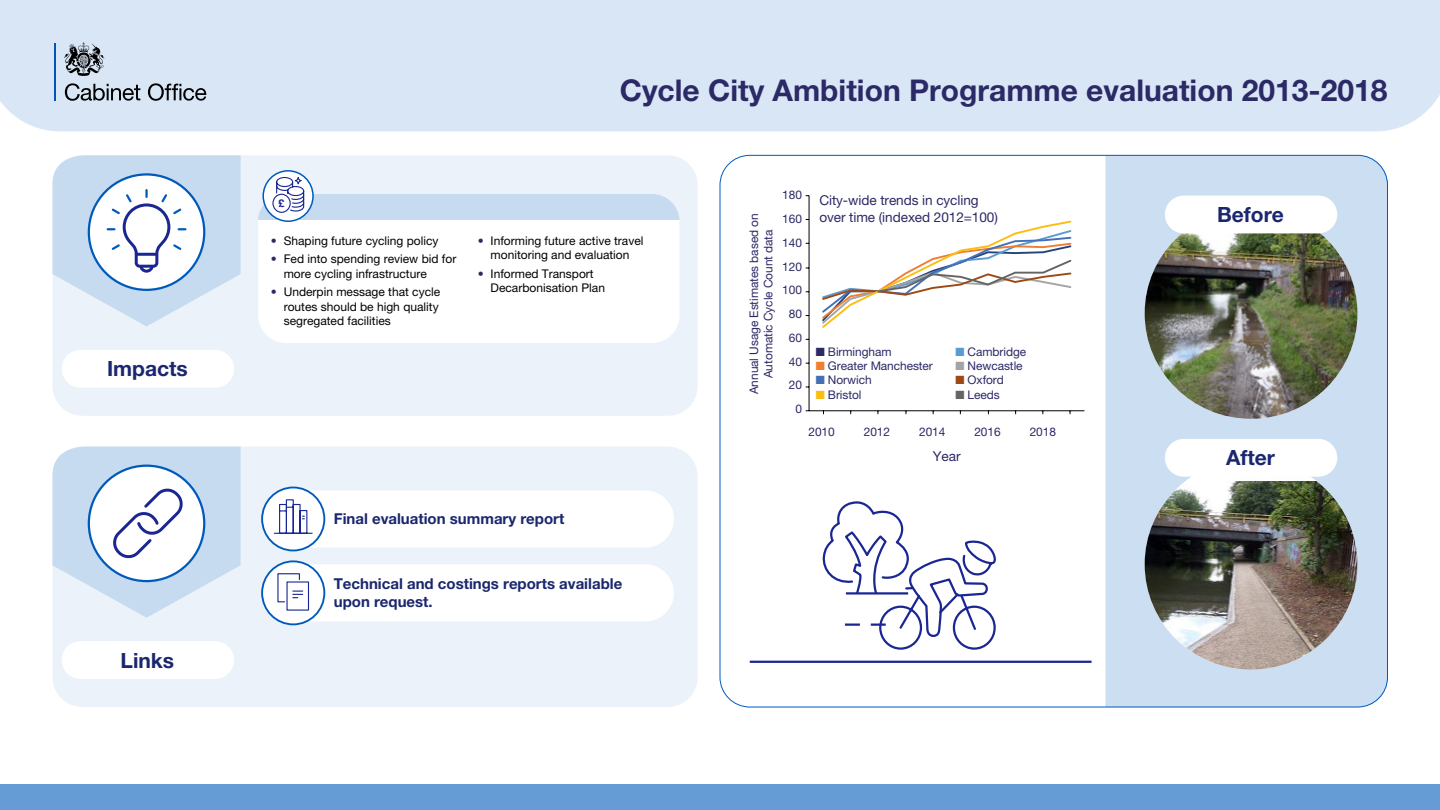
<style>
.page{position:relative;width:1440px;height:810px;background:#fff}
.page>*{position:absolute;margin:0;border:0;box-sizing:border-box;transform-origin:0 0}
.t1{font:700 30px "Helvetica Neue LT Pro";color:#2b2966}
.t2{font:700 21px "Helvetica Neue LT Pro";color:#1a276e}
.t3{font:700 15px/18px "Helvetica Neue LT Pro";color:#1a276e}
.t4{font:13.58px/17px "Helvetica Neue LT Pro";letter-spacing:-.005em;color:#2b2966}
.t5{font:12px/14.4px "Helvetica Neue LT Pro";color:#000}
.t6{font:11.93px/14.2px "Helvetica Neue LT Pro";letter-spacing:-.005em;color:#2b2966;text-align:center}
.t7{font:700 10.5px "Helvetica Neue LT Pro";color:#1a2792}
.s1{color:#2b2966}
.s2{color:#ee7e31}
.s3{color:#4470b6}
.s4{color:#fcbe0e}
.s5{color:#5a9bd4}
.s6{color:#a5a4a4}
.s7{color:#9d4916}
.s8{color:#636463}
</style>
<div class="page">
<div style="left:1106px;top:155px;width:282px;height:552px;background:#ccdef1"></div>
<div style="left:0;top:0;width:1440px;height:132px;background:#d9e6f5"></div>
<div style="left:53px;top:155px;width:645px;height:261px;background:#ebf2fa;border-radius:30px"></div>
<div style="left:53px;top:447px;width:645px;height:260px;background:#ebf2fa;border-radius:30px"></div>
<div style="left:62px;top:350px;width:172px;height:38px;background:#fff;border-radius:19px"></div>
<div style="left:62px;top:641px;width:172px;height:38px;background:#fff;border-radius:19px"></div>
<div style="left:0;top:785px;width:1440px;height:25px;background:#669cd6"></div>
<div style="left:268px;top:490px;width:406px;height:58px;background:#fff;border-radius:29px"></div>
<div style="left:268px;top:564px;width:406px;height:58px;background:#fff;border-radius:29px"></div>
<div style="left:262px;top:561px;width:62px;height:63px;background:#fff;border-radius:50%"></div>
<div style="left:261px;top:560px;width:64px;height:65px;border:2px solid #005abb;border-radius:50%"></div>
<div style="left:262px;top:487px;width:62px;height:63px;background:#fff;border-radius:50%"></div>
<div style="left:261px;top:487px;width:64px;height:64px;border:2px solid #005abb;border-radius:50%"></div>
<svg style="left:273px;top:499px;width:40px;height:35px"></svg>
<svg style="left:277px;top:573px;width:33px;height:38px"></svg>
<img style="left:1145px;top:208px;width:212px;height:211px">
<img style="left:1145px;top:459px;width:212px;height:211px">
<div style="left:1165px;top:196px;width:172px;height:37px;background:#fff;border-radius:19px"></div>
<div style="left:1165px;top:439px;width:172px;height:38px;background:#fff;border-radius:19px"></div>
<hr style="left:750px;top:661px;width:342px;height:2px;background:#1a2792">
<div style="left:258px;top:194px;width:422px;height:149px;background:#fff;border-radius:28px"></div>
<svg style="left:53px;top:155px;width:188px;height:171px"></svg>
<svg style="left:263px;top:171px;width:50px;height:50px"></svg>
<div style="left:262px;top:170px;width:52px;height:52px;border:2px solid #005abb;border-radius:50%"></div>
<svg style="left:258px;top:176px;width:422px;height:44px"></svg>
<div style="left:295px;top:177px;width:7px;height:7px;border:1px solid #1a2792;border-radius:50%"></div>
<svg style="left:53px;top:446px;width:188px;height:172px"></svg>
<hr style="left:54px;top:43px;width:2px;height:57px;background:#0055b8">
<svg style="left:65px;top:83px;width:75px;height:18px"></svg>
<svg style="left:148px;top:83px;width:58px;height:18px"></svg>
<svg style="left:64px;top:43px;width:41px;height:33px"></svg>
<hr style="left:809px;top:196px;width:1px;height:215px;background:#020203">
<hr style="left:809px;top:410px;width:275px;height:1px;background:#020203">
<svg style="left:820px;top:220px;width:253px;height:430px"></svg>
<h2 class="t2" style="left:107px;top:356px;width:82px">Impacts</h2>
<h2 class="t2" style="left:121px;top:647px;width:55px">Links</h2>
<h1 class="t1" style="left:620px;top:72px;width:769px">Cycle City Ambition Programme evaluation 2013-2018</h1>
<p class="t7" style="left:279px;top:197px;width:7px">£</p>
<p class="t5" style="left:271px;top:233px;width:169px"><span class="s1">•</span> Shaping future cycling policy</p>
<p class="t5" style="left:284px;top:252px;width:174px;text-indent:-13px"><span class="s1">•</span> Fed into spending review bid for more cycling infrastructure</p>
<p class="t5" style="left:284px;top:285px;width:158px;text-indent:-13px"><span class="s1">•</span> Underpin message that cycle routes should be high quality segregated facilities</p>
<p class="t5" style="left:478px;top:233px;width:167px;text-align:center"><span class="s1">•</span> Informing future active travel monitoring and evaluation</p>
<p class="t5" style="left:491px;top:266px;width:116px;text-indent:-13px"><span class="s1">•</span> Informed Transport<br>Decarbonisation Plan</p>
<p class="t6" style="left:747px;top:394px;width:182px;rotate:-90deg">Annual Usage Estimates based on<br>Automatic Cycle Count data</p>
<p class="t6" style="left:782px;top:188px;width:21px">180</p>
<p class="t6" style="left:782px;top:212px;width:21px">160</p>
<p class="t6" style="left:782px;top:235px;width:21px">140</p>
<p class="t6" style="left:782px;top:259px;width:21px">120</p>
<p class="t6" style="left:782px;top:283px;width:21px">100</p>
<p class="t6" style="left:789px;top:330px;width:15px">60</p>
<p class="t6" style="left:789px;top:307px;width:15px">80</p>
<p class="t6" style="left:789px;top:354px;width:15px">40</p>
<p class="t6" style="left:789px;top:378px;width:15px">20</p>
<p class="t6" style="left:795px;top:402px;width:8px">0</p>
<p class="t4" style="left:819px;top:192px;width:180px">City-wide trends in cycling over time (indexed 2012=100)</p>
<p class="t6" style="left:816px;top:344px;width:77px">■ Birmingham</p>
<p class="t6" style="left:816px;top:359px;width:119px"><span class="s2">■</span> Greater Manchester</p>
<p class="t6" style="left:816px;top:373px;width:57px"><span class="s3">■</span> Norwich</p>
<p class="t6" style="left:816px;top:387px;width:47px"><span class="s4">■</span> Bristol</p>
<p class="t6" style="left:955px;top:344px;width:72px"><span class="s5">■</span> Cambridge</p>
<p class="t6" style="left:955px;top:359px;width:69px"><span class="s6">■</span> Newcastle</p>
<p class="t6" style="left:955px;top:373px;width:50px"><span class="s7">■</span> Oxford</p>
<p class="t6" style="left:955px;top:387px;width:46px"><span class="s8">■</span> Leeds</p>
<p class="t6" style="left:808px;top:425px;width:28px">2010</p>
<p class="t6" style="left:864px;top:425px;width:28px">2012</p>
<p class="t6" style="left:919px;top:425px;width:28px">2014</p>
<p class="t6" style="left:974px;top:425px;width:28px">2016</p>
<p class="t6" style="left:1030px;top:425px;width:28px">2018</p>
<p class="t4" style="left:933px;top:447px;width:29px">Year</p>
<h2 class="t2" style="left:1217px;top:202px;width:68px">Before</h2>
<h2 class="t2" style="left:1226px;top:445px;width:50px">After</h2>
<p class="t3" style="left:334px;top:510px;width:232px">Final evaluation summary report</p>
<p class="t3" style="left:334px;top:575px;width:290px">Technical and costings reports available upon request.</p>
</div>
